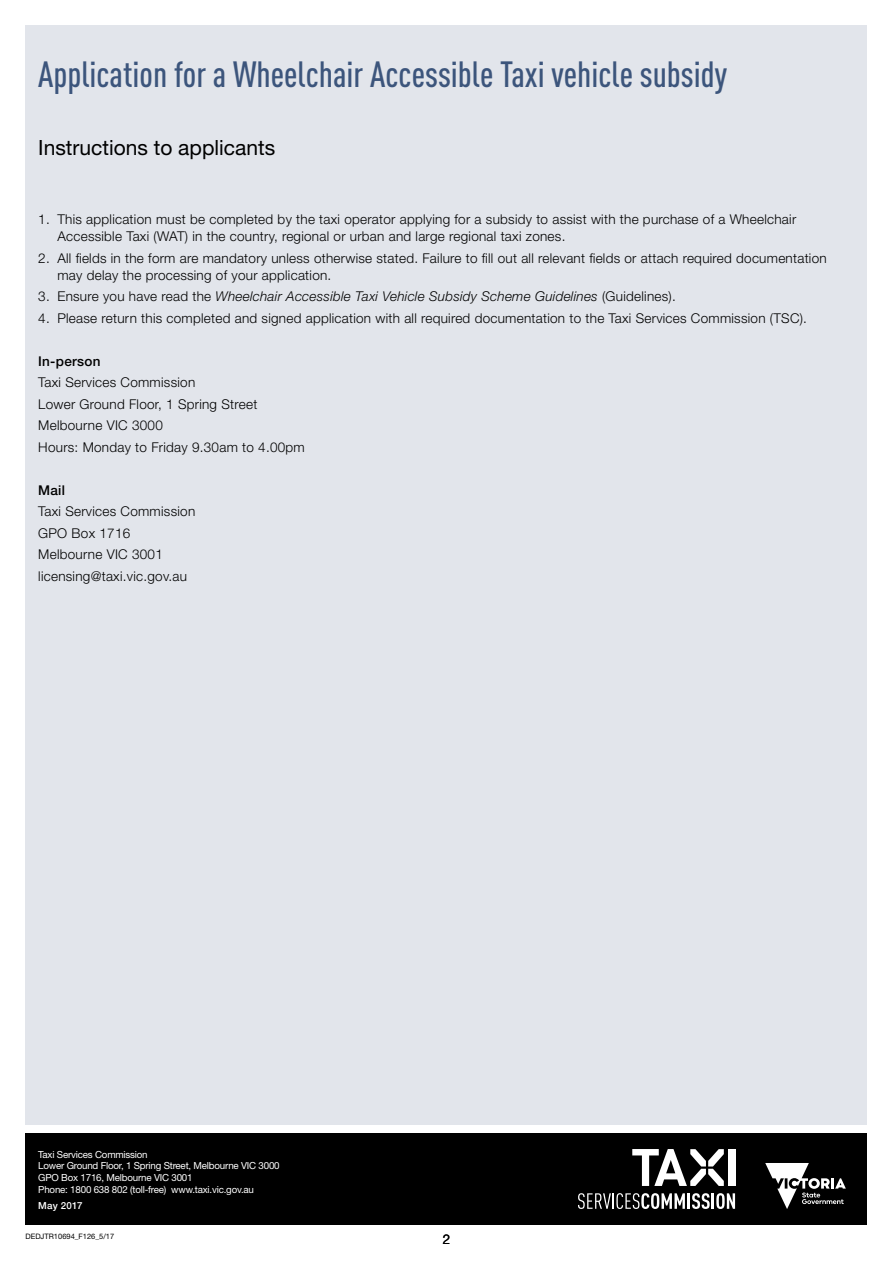
<style>
.page{position:relative;width:893px;height:1263px;background:#fff}
.page>*{position:absolute;margin:0;border:0;box-sizing:border-box;transform-origin:0 0}
.t1{font:500 36px "DIN Cond";color:#3c557c}
.t2{font:21px "Helvetica Neue LT Std";color:#000}
.t3{font:300 13.5px/21.5px "Helvetica Neue LT Std";letter-spacing:.02em;color:#000}
.t4{font:italic 300 13.5px "Helvetica Neue LT Std";letter-spacing:.02em;color:#000}
.t5{font:500 13.5px "Helvetica Neue LT Std";letter-spacing:.02em;color:#000}
.t6{font:13.5px "Helvetica Neue LT Std";color:#000}
.t7{font:9.75px/11.7px "Helvetica Neue LT Std";letter-spacing:-.02em;color:#fff}
.t8{font:500 9.75px "Helvetica Neue LT Std";letter-spacing:.02em;color:#fff}
.t9{font:7.5px "Helvetica Neue LT Std";color:#000}
.s1{font-style:normal}
</style>
<div class="page">
<div style="left:26px;top:26px;width:841px;height:1099px;background:#e2e5eb"></div>
<div style="left:26px;top:1133px;width:841px;height:92px;background:#000"></div>
<svg style="left:632px;top:1149px;width:92px;height:37px"></svg>
<div style="left:728px;top:1149px;width:7px;height:37px;background:#fff"></div>
<svg style="left:578px;top:1193px;width:107px;height:16px"></svg>
<hr style="left:687px;top:1193px;width:3px;height:16px;background:#fff">
<svg style="left:692px;top:1193px;width:43px;height:16px"></svg>
<svg style="left:765px;top:1163px;width:81px;height:46px"></svg>
<h1 class="t1" style="left:38px;top:53px;width:690px">Application for a Wheelchair Accessible Taxi vehicle subsidy</h1>
<h2 class="t2" style="left:38px;top:135px;width:238px">Instructions to applicants</h2>
<p class="t3" style="left:57px;top:210px;width:740px;line-height:17.2px;text-indent:-19px">1. This application must be completed by the taxi operator applying for a subsidy to assist with the purchase of a Wheelchair<br>Accessible Taxi (WAT) in the country, regional or urban and large regional taxi zones.</p>
<p class="t3" style="left:57px;top:249px;width:771px;line-height:17.2px;text-indent:-19px">2. All fields in the form are mandatory unless otherwise stated. Failure to fill out all relevant fields or attach required documentation may delay the processing of your application.</p>
<p class="t4" style="left:38px;top:288px;width:639px"><span class="s1">3. Ensure you have read the</span> Wheelchair Accessible Taxi Vehicle Subsidy Scheme Guidelines <span class="s1">(Guidelines).</span></p>
<p class="t3" style="left:38px;top:307px;width:770px">4. Please return this completed and signed application with all required documentation to the Taxi Services Commission (TSC).</p>
<p class="t5" style="left:38px;top:353px;width:64px">In-person</p>
<p class="t3" style="left:38px;top:371px;width:268px">Taxi Services Commission<br>Lower Ground Floor, 1 Spring Street<br>Melbourne VIC 3000<br>Hours: Monday to Friday 9.30am to 4.00pm</p>
<p class="t5" style="left:38px;top:482px;width:28px">Mail</p>
<p class="t3" style="left:38px;top:500px;width:158px">Taxi Services Commission<br>GPO Box 1716<br>Melbourne VIC 3001 licensing@taxi.vic.gov.au</p>
<p class="t7" style="left:38px;top:1148px;width:243px">Taxi Services Commission<br>Lower Ground Floor, 1 Spring Street, Melbourne VIC 3000<br>GPO Box 1716, Melbourne VIC 3001<br>Phone: 1800 638 802 (toll-free) www.taxi.vic.gov.au</p>
<p class="t8" style="left:38px;top:1199px;width:46px">May 2017</p>
<p class="t9" style="left:26px;top:1231px;width:90px">DEDJTR10694_F126_5/17</p>
<p class="t6" style="left:443px;top:1231px;width:9px">2</p>
</div>
